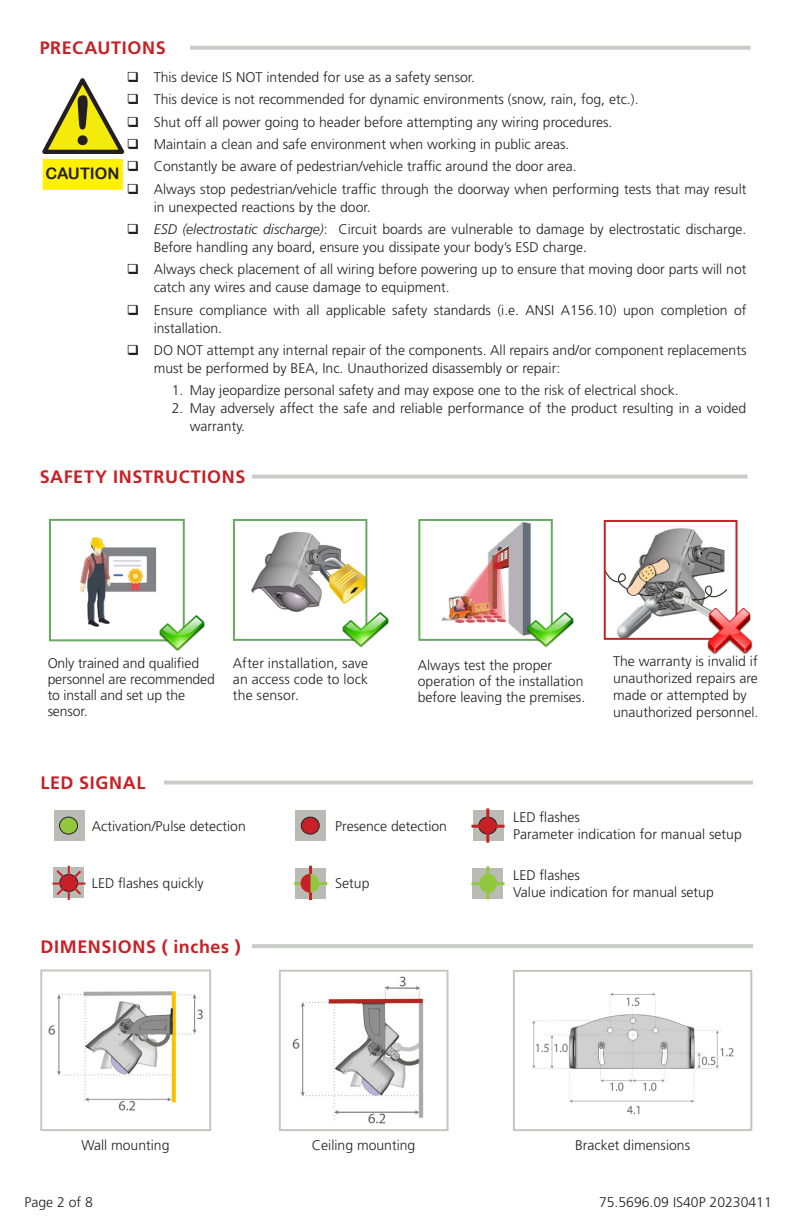
<style>
.page{position:relative;width:792px;height:1224px;background:#fff}
.page>*{position:absolute;margin:0;border:0;box-sizing:border-box;transform-origin:0 0}
.t1{font:67.4px "Arial Rounded MT Bold";color:#231f20}
.t2{font:700 18px "Frutiger LT Std";letter-spacing:.035em;color:#c72026}
.t3{font:15.8px "Arial Rounded MT Bold";color:#231f20}
.resumé_tech{font:300 14px/16px "Frutiger LT Std";color:#231f20}
.s1{font-style:italic}
</style>
<div class="page">
<svg style="left:190px;top:46px;width:561px;height:4px;background:#cdcfcb"></svg>
<img style="left:48px;top:991px;width:155px;height:120px">
<div style="left:40px;top:969px;width:171px;height:162px;border:2px solid #c3c6c1"></div>
<img style="left:292px;top:976px;width:132px;height:148px">
<div style="left:279px;top:970px;width:170px;height:161px;border:2px solid #c3c6c1"></div>
<img style="left:532px;top:993px;width:202px;height:122px">
<div style="left:513px;top:970px;width:239px;height:161px;border:2px solid #c3c6c1"></div>
<img style="left:251px;top:531px;width:113px;height:81px">
<div style="left:233px;top:519px;width:134px;height:122px;border:2px solid #68a961"></div>
<img style="left:607px;top:528px;width:121px;height:109px">
<div style="left:604px;top:520px;width:134px;height:120px;border:2px solid #c72026"></div>
<img style="left:441px;top:522px;width:90px;height:114px">
<div style="left:418px;top:519px;width:135px;height:122px;border:2px solid #68a961"></div>
<div style="left:473px;top:810px;width:31px;height:31px;background:#bbbbb5"></div>
<div style="left:479px;top:817px;width:18px;height:17px;background:#c72026;border-radius:50%"></div>
<div style="left:478px;top:817px;width:19px;height:18px;border:1px solid #231f20;border-radius:50%"></div>
<hr style="left:486px;top:808px;width:3px;height:35px;background:#c72026">
<hr style="left:472px;top:825px;width:33px;height:3px;background:#c72026">
<div style="left:53px;top:867px;width:31px;height:31px;background:#bbbbb5"></div>
<hr style="left:68px;top:866px;width:2px;height:34px;background:#c72026">
<hr style="left:53px;top:883px;width:33px;height:2px;background:#c72026">
<svg style="left:54px;top:868px;width:29px;height:29px"></svg>
<div style="left:54px;top:810px;width:30px;height:31px;background:#bbbbb5"></div>
<div style="left:60px;top:817px;width:18px;height:17px;background:#91c83f;border-radius:50%"></div>
<div style="left:59px;top:817px;width:19px;height:18px;border:1px solid #231f20;border-radius:50%"></div>
<div style="left:295px;top:810px;width:31px;height:31px;background:#bbbbb5"></div>
<div style="left:301px;top:817px;width:18px;height:17px;background:#c72026;border-radius:50%"></div>
<div style="left:301px;top:817px;width:19px;height:18px;border:1px solid #231f20;border-radius:50%"></div>
<div style="left:295px;top:868px;width:31px;height:31px;background:#bbbbb5"></div>
<hr style="left:309px;top:866px;width:3px;height:34px;background:#c72026">
<hr style="left:294px;top:882px;width:33px;height:3px;background:#91c83f">
<div style="left:301px;top:874px;width:18px;height:19px;background:#91c83f;border-radius:50%"></div>
<svg style="left:301px;top:874px;width:10px;height:19px"></svg>
<div style="left:472px;top:868px;width:31px;height:31px;background:#bbbbb5"></div>
<hr style="left:472px;top:882px;width:33px;height:3px;background:#91c83f">
<hr style="left:486px;top:866px;width:3px;height:33px;background:#91c83f">
<div style="left:479px;top:874px;width:18px;height:19px;background:#91c83f;border-radius:50%"></div>
<img style="left:80px;top:537px;width:80px;height:99px">
<div style="left:49px;top:519px;width:136px;height:122px;border:2px solid #68a961"></div>
<img style="left:160px;top:612px;width:45px;height:39px">
<img style="left:343px;top:608px;width:45px;height:40px">
<img style="left:528px;top:608px;width:45px;height:40px">
<img style="left:707px;top:608px;width:45px;height:46px">
<hr style="left:40px;top:944px;width:713px;height:4px;background:#caccc8">
<svg style="left:252px;top:475px;width:496px;height:4px;background:#d0d1ce"></svg>
<svg style="left:164px;top:781px;width:589px;height:4px;background:#d0d2ce"></svg>
<div style="left:43px;top:160px;width:79px;height:29px;background:#fff101"></div>
<div style="left:43px;top:159px;width:80px;height:31px;border:1px solid #fff101"></div>
<div style="left:40px;top:937px;width:212px;height:18px;background:#fff"></div>
<svg style="left:42px;top:78px;width:83px;height:93px"></svg>
<p class="t2" style="left:40px;top:38px;width:128px">PRECAUTIONS</p>
<p class="resumé_tech" style="left:154px;top:69px;width:323px">This device IS NOT intended for use as a safety sensor.</p>
<p class="resumé_tech" style="left:154px;top:92px;width:486px">This device is not recommended for dynamic environments (snow, rain, fog, etc.).</p>
<p class="resumé_tech" style="left:154px;top:114px;width:460px">Shut off all power going to header before attempting any wiring procedures.</p>
<p class="resumé_tech" style="left:154px;top:136px;width:417px">Maintain a clean and safe environment when working in public areas.</p>
<p class="resumé_tech" style="left:154px;top:159px;width:424px">Constantly be aware of pedestrian/vehicle traffic around the door area.</p>
<p class="resumé_tech" style="left:154px;top:180px;width:594px;line-height:18px">Always stop pedestrian/vehicle traffic through the doorway when performing tests that may result in unexpected reactions by the door.</p>
<p class="resumé_tech" style="left:154px;top:220px;width:594px;line-height:18px"><span class="s1">ESD (electrostatic discharge)</span>: Circuit boards are vulnerable to damage by electrostatic discharge.<br>Before handling any board, ensure you dissipate your body’s ESD charge.</p>
<p class="resumé_tech" style="left:154px;top:261px;width:594px;line-height:18px">Always check placement of all wiring before powering up to ensure that moving door parts will not catch any wires and cause damage to equipment.</p>
<p class="resumé_tech" style="left:154px;top:301px;width:594px;line-height:18px">Ensure compliance with all applicable safety standards (i.e. ANSI A156.10) upon completion of installation.</p>
<p class="resumé_tech" style="left:154px;top:341px;width:594px;line-height:18px">DO NOT attempt any internal repair of the components. All repairs and/or component replacements must be performed by BEA, Inc. Unauthorized disassembly or repair:</p>
<p class="resumé_tech" style="left:172px;top:383px;width:509px">1. May jeopardize personal safety and may expose one to the risk of electrical shock.</p>
<p class="resumé_tech" style="left:190px;top:400px;width:558px;line-height:18px;text-indent:-18px">2. May adversely affect the safe and reliable performance of the product resulting in a voided warranty.</p>
<p class="t1" style="left:71px;top:81px;width:24px">!</p>
<p class="t3" style="left:45px;top:164px;width:76px">CAUTION</p>
<p class="t2" style="left:40px;top:466px;width:207px">SAFETY INSTRUCTIONS</p>
<p class="resumé_tech" style="left:48px;top:655px;width:169px">Only trained and qualified personnel are recommended to install and set up the sensor.</p>
<p class="resumé_tech" style="left:233px;top:655px;width:137px;text-align:justify">After installation, save an access code to lock the sensor.</p>
<p class="resumé_tech" style="left:418px;top:658px;width:169px">Always test the proper operation of the installation before leaving the premises.</p>
<p class="t2" style="left:40px;top:772px;width:107px">LED SIGNAL</p>
<p class="resumé_tech" style="left:613px;top:653px;width:147px;line-height:16.8px">The warranty is invalid if unauthorized repairs are made or attempted by unauthorized personnel.</p>
<p class="resumé_tech" style="left:92px;top:818px;width:155px">Activation/Pulse detection</p>
<p class="resumé_tech" style="left:335px;top:818px;width:113px">Presence detection</p>
<p class="resumé_tech" style="left:92px;top:876px;width:114px">LED flashes quickly</p>
<p class="t2" style="left:40px;top:936px;width:202px">DIMENSIONS ( inches )</p>
<p class="resumé_tech" style="left:335px;top:876px;width:36px">Setup</p>
<p class="resumé_tech" style="left:513px;top:810px;width:68px">LED flashes</p>
<p class="resumé_tech" style="left:513px;top:827px;width:230px">Parameter indication for manual setup</p>
<p class="resumé_tech" style="left:513px;top:867px;width:68px">LED flashes</p>
<p class="resumé_tech" style="left:513px;top:884px;width:202px">Value indication for manual setup</p>
<p class="resumé_tech" style="left:81px;top:1137px;width:90px">Wall mounting</p>
<p class="resumé_tech" style="left:312px;top:1137px;width:105px">Ceiling mounting</p>
<p class="resumé_tech" style="left:575px;top:1137px;width:117px">Bracket dimensions</p>
<p class="resumé_tech" style="left:24px;top:1194px;width:70px">Page 2 of 8</p>
<p class="resumé_tech" style="left:599px;top:1194px;width:174px">75.5696.09 IS40P 20230411</p>
</div>
